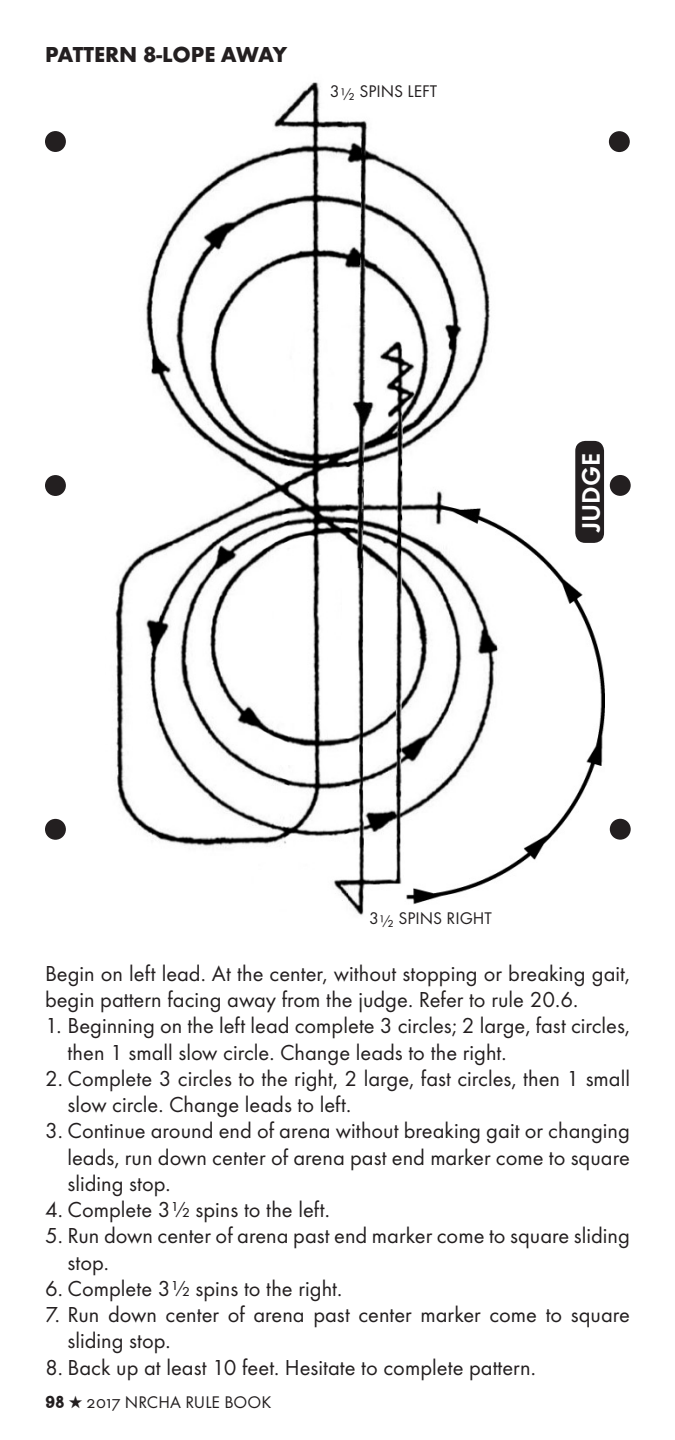
<style>
.page{position:relative;width:675px;height:1440px;background:#fff}
.page>*{position:absolute;margin:0;border:0;box-sizing:border-box;transform-origin:0 0}
.t1{font:700 26.25px "Function";color:#fff}
.t2{font:22.5px/26.2px "Function";color:#231f20}
.t3{font:800 22.5px "Function LH";letter-spacing:-.005em;color:#231f20}
.t4{font:17.5px "Function";color:#231f20}
.t5{font:17.5px "Function Small Caps";color:#231f20}
.s1{font-family:"Carton"}
</style>
<div class="page">
<img style="left:115px;top:82px;width:490px;height:833px">
<div style="left:45px;top:131px;width:21px;height:21px;background:#231f20;border-radius:50%"></div>
<div style="left:45px;top:475px;width:21px;height:21px;background:#231f20;border-radius:50%"></div>
<div style="left:45px;top:819px;width:21px;height:21px;background:#231f20;border-radius:50%"></div>
<div style="left:609px;top:131px;width:21px;height:21px;background:#231f20;border-radius:50%"></div>
<div style="left:610px;top:475px;width:21px;height:21px;background:#231f20;border-radius:50%"></div>
<div style="left:610px;top:819px;width:21px;height:21px;background:#231f20;border-radius:50%"></div>
<div style="left:575px;top:441px;width:29px;height:102px;background:#231f20;border-radius:10px"></div>
<p class="t3" style="left:45px;top:41px;width:244px">PATTERN 8-LOPE AWAY</p>
<p class="t4" style="left:330px;top:81px;width:109px">3½ SPINS LEFT</p>
<p class="t1" style="left:576px;top:532px;width:80px;rotate:-90deg">JUDGE</p>
<p class="t4" style="left:369px;top:908px;width:125px">3½ SPINS RIGHT</p>
<p class="t2" style="left:45px;top:960px;width:587px">Begin on left lead. At the center, without stopping or breaking gait, begin pattern facing away from the judge. Refer to rule 20.6.</p>
<p class="t2" style="left:68px;top:1013px;width:564px;text-indent:-22px">1. Beginning on the left lead complete 3 circles; 2 large, fast circles, then 1 small slow circle. Change leads to the right.</p>
<p class="t2" style="left:68px;top:1065px;width:564px;text-indent:-22px">2. Complete 3 circles to the right, 2 large, fast circles, then 1 small slow circle. Change leads to left.</p>
<p class="t2" style="left:68px;top:1118px;width:564px;text-align:justify;text-indent:-22px">3. Continue around end of arena without breaking gait or changing leads, run down center of arena past end marker come to square sliding stop.</p>
<p class="t2" style="left:45px;top:1197px;width:286px">4. Complete 3½ spins to the left.</p>
<p class="t2" style="left:68px;top:1223px;width:564px;text-indent:-22px">5. Run down center of arena past end marker come to square sliding stop.</p>
<p class="t2" style="left:45px;top:1275px;width:299px">6. Complete 3½ spins to the right.</p>
<p class="t2" style="left:68px;top:1302px;width:564px;text-indent:-22px">7. Run down center of arena past center marker come to square sliding stop.</p>
<p class="t2" style="left:45px;top:1354px;width:492px">8. Back up at least 10 feet. Hesitate to complete pattern.</p>
<p class="t5" style="left:45px;top:1393px;width:228px"><span class="s1">98</span> ★ 2017 NRCHA RULE BOOK</p>
</div>
